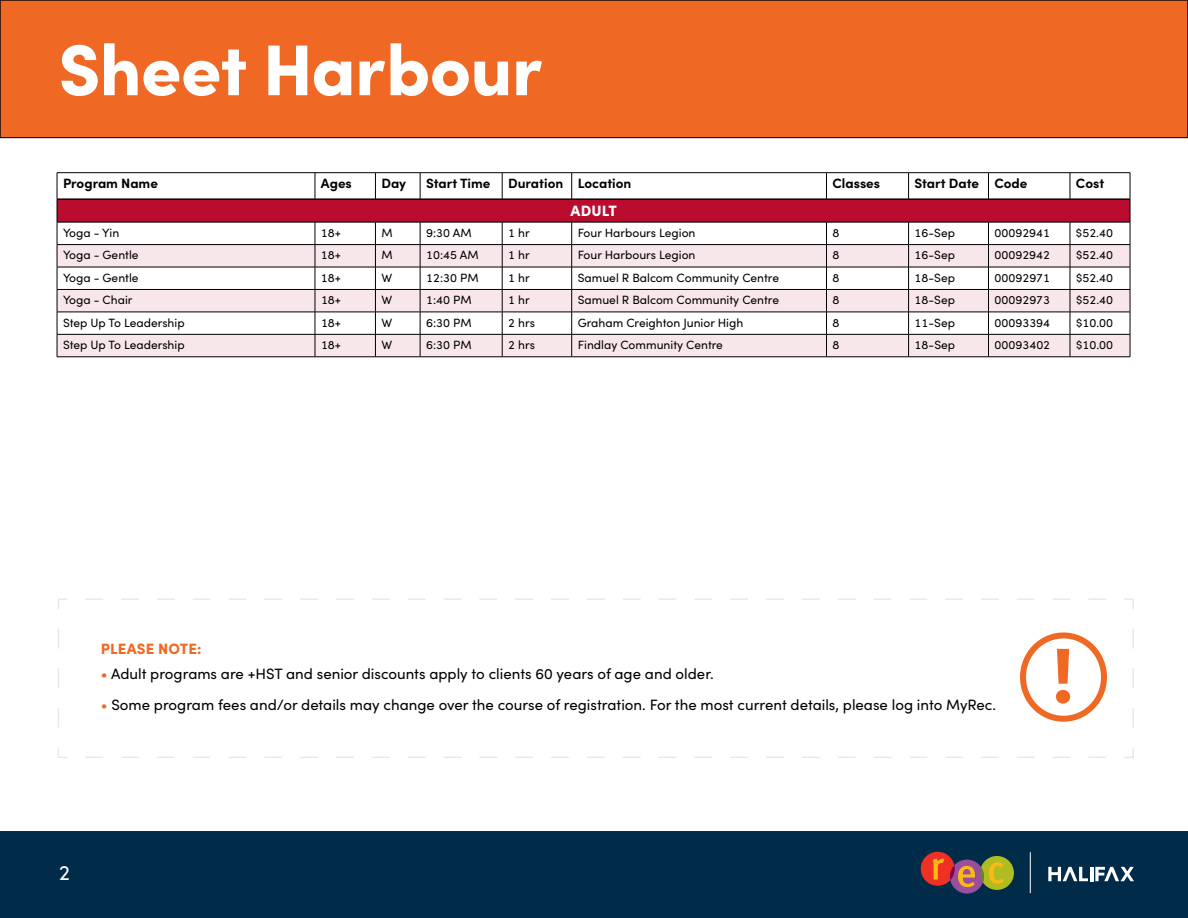
<style>
.page{position:relative;width:1188px;height:918px;background:#fff}
.page>*{position:absolute;margin:0;border:0;box-sizing:border-box;transform-origin:0 0}
.t1{font:900 78.15px "Sofia Pro";color:#ef6924}
.t2{font:900 72px "Sofia Pro";letter-spacing:-.01em;color:#fff}
.t3{font:21px "Sofia Pro";color:#fff}
.t4{font:15px "Sofia Pro";color:#000}
.t5{font:900 15px "Sofia Pro";letter-spacing:.01em;color:#ef6924}
.t6{font:900 15px "Sofia Pro";letter-spacing:.01em;color:#fff}
.t7{font:700 13.5px "Sofia Pro";color:#000}
.t8{font:12px "Sofia Pro";color:#000}
.s1{color:#ef6924}
</style>
<div class="page">
<div style="left:0;top:0;width:1188px;height:138px;background:#ef6924"></div>
<div style="left:0;top:0;width:1188px;height:138px;border:1px solid #000"></div>
<div style="left:0;top:832px;width:1188px;height:86px;background:#002b49"></div>
<div style="left:980px;top:856px;width:34px;height:34px;background:#afbc22;border-radius:50%"></div>
<svg style="left:950px;top:860px;width:34px;height:34px"></svg>
<div style="left:921px;top:852px;width:34px;height:34px;background:#ee3124;border-radius:50%"></div>
<svg style="left:933px;top:859px;width:11px;height:21px"></svg>
<svg style="left:950px;top:862px;width:54px;height:25px"></svg>
<hr style="left:1030px;top:852px;width:1px;height:41px;background:#fff">
<hr style="left:1090px;top:867px;width:3px;height:14px;background:#fff">
<svg style="left:1095px;top:867px;width:39px;height:14px"></svg>
<svg style="left:1048px;top:867px;width:40px;height:14px"></svg>
<hr style="left:57px;top:357px;width:258px;height:1px;background:#000">
<hr style="left:315px;top:357px;width:60px;height:1px;background:#000">
<hr style="left:375px;top:357px;width:45px;height:1px;background:#000">
<hr style="left:420px;top:357px;width:82px;height:1px;background:#000">
<hr style="left:502px;top:357px;width:70px;height:1px;background:#000">
<hr style="left:572px;top:357px;width:255px;height:1px;background:#000">
<hr style="left:826px;top:357px;width:83px;height:1px;background:#000">
<hr style="left:909px;top:357px;width:79px;height:1px;background:#000">
<hr style="left:988px;top:357px;width:82px;height:1px;background:#000">
<hr style="left:1070px;top:357px;width:60px;height:1px;background:#000">
<hr style="left:57px;top:172px;width:258px;height:1px;background:#000">
<hr style="left:315px;top:172px;width:60px;height:1px;background:#000">
<hr style="left:375px;top:172px;width:45px;height:1px;background:#000">
<hr style="left:420px;top:172px;width:82px;height:1px;background:#000">
<hr style="left:502px;top:172px;width:70px;height:1px;background:#000">
<hr style="left:572px;top:172px;width:255px;height:1px;background:#000">
<hr style="left:826px;top:172px;width:83px;height:1px;background:#000">
<hr style="left:909px;top:172px;width:79px;height:1px;background:#000">
<hr style="left:988px;top:172px;width:82px;height:1px;background:#000">
<hr style="left:1070px;top:172px;width:60px;height:1px;background:#000">
<svg style="left:57px;top:173px;width:1074px;height:184px"></svg>
<hr style="left:57px;top:199px;width:258px;height:1px;background:#000">
<hr style="left:315px;top:199px;width:60px;height:1px;background:#000">
<hr style="left:375px;top:199px;width:45px;height:1px;background:#000">
<hr style="left:420px;top:199px;width:82px;height:1px;background:#000">
<hr style="left:502px;top:199px;width:70px;height:1px;background:#000">
<hr style="left:572px;top:199px;width:255px;height:1px;background:#000">
<hr style="left:826px;top:199px;width:83px;height:1px;background:#000">
<hr style="left:909px;top:199px;width:79px;height:1px;background:#000">
<hr style="left:988px;top:199px;width:82px;height:1px;background:#000">
<hr style="left:1070px;top:199px;width:60px;height:1px;background:#000">
<svg style="left:58px;top:598px;width:1076px;height:160px"></svg>
<div style="left:1023px;top:635px;width:81px;height:84px;background:#fff;border-radius:50%"></div>
<div style="left:1020px;top:632px;width:87px;height:90px;border:6px solid #ef6924;border-radius:50%"></div>
<h2 class="t2" style="left:58px;top:13px;width:485px">Sheet Harbour</h2>
<p class="t7" style="left:63px;top:173px;width:96px">Program Name</p>
<p class="t7" style="left:321px;top:173px;width:32px">Ages</p>
<p class="t7" style="left:381px;top:173px;width:26px">Day</p>
<p class="t7" style="left:426px;top:173px;width:66px">Start Time</p>
<p class="t7" style="left:508px;top:173px;width:125px">Duration Location</p>
<p class="t7" style="left:832px;top:173px;width:49px">Classes</p>
<p class="t7" style="left:915px;top:173px;width:114px">Start Date Code</p>
<p class="t7" style="left:1076px;top:173px;width:30px">Cost</p>
<p class="t6" style="left:571px;top:199px;width:48px">ADULT</p>
<p class="t8" style="left:63px;top:224px;width:58px">Yoga - Yin</p>
<p class="t8" style="left:321px;top:224px;width:22px">18+</p>
<p class="t8" style="left:381px;top:224px;width:13px">M</p>
<p class="t8" style="left:426px;top:224px;width:47px">9:30 AM</p>
<p class="t8" style="left:508px;top:224px;width:23px">1 hr</p>
<p class="t8" style="left:578px;top:224px;width:119px">Four Harbours Legion</p>
<p class="t8" style="left:833px;top:224px;width:8px">8</p>
<p class="t8" style="left:915px;top:224px;width:42px">16-Sep</p>
<p class="t8" style="left:995px;top:224px;width:57px">00092941</p>
<p class="t8" style="left:1076px;top:224px;width:39px">$52.40</p>
<p class="t8" style="left:63px;top:246px;width:77px">Yoga - Gentle</p>
<p class="t8" style="left:321px;top:246px;width:22px">18+</p>
<p class="t8" style="left:381px;top:246px;width:13px">M</p>
<p class="t8" style="left:426px;top:246px;width:54px">10:45 AM</p>
<p class="t8" style="left:508px;top:246px;width:23px">1 hr</p>
<p class="t8" style="left:578px;top:246px;width:119px">Four Harbours Legion</p>
<p class="t8" style="left:833px;top:246px;width:8px">8</p>
<p class="t8" style="left:915px;top:246px;width:42px">16-Sep</p>
<p class="t8" style="left:995px;top:246px;width:57px">00092942</p>
<p class="t8" style="left:1076px;top:246px;width:39px">$52.40</p>
<p class="t8" style="left:63px;top:269px;width:77px">Yoga - Gentle</p>
<p class="t8" style="left:321px;top:269px;width:22px">18+</p>
<p class="t8" style="left:381px;top:269px;width:12px">W</p>
<p class="t8" style="left:426px;top:269px;width:54px">12:30 PM</p>
<p class="t8" style="left:508px;top:269px;width:23px">1 hr</p>
<p class="t8" style="left:578px;top:269px;width:203px">Samuel R Balcom Community Centre</p>
<p class="t8" style="left:833px;top:269px;width:8px">8</p>
<p class="t8" style="left:915px;top:269px;width:42px">18-Sep</p>
<p class="t8" style="left:995px;top:269px;width:57px">00092971</p>
<p class="t8" style="left:1076px;top:269px;width:39px">$52.40</p>
<p class="t8" style="left:63px;top:291px;width:71px">Yoga - Chair</p>
<p class="t8" style="left:321px;top:291px;width:22px">18+</p>
<p class="t8" style="left:381px;top:291px;width:12px">W</p>
<p class="t8" style="left:426px;top:291px;width:47px">1:40 PM</p>
<p class="t8" style="left:508px;top:291px;width:23px">1 hr</p>
<p class="t8" style="left:578px;top:291px;width:203px">Samuel R Balcom Community Centre</p>
<p class="t8" style="left:833px;top:291px;width:8px">8</p>
<p class="t8" style="left:915px;top:291px;width:42px">18-Sep</p>
<p class="t8" style="left:995px;top:291px;width:57px">00092973</p>
<p class="t8" style="left:1076px;top:291px;width:39px">$52.40</p>
<p class="t8" style="left:63px;top:314px;width:123px">Step Up To Leadership</p>
<p class="t8" style="left:321px;top:314px;width:22px">18+</p>
<p class="t8" style="left:381px;top:314px;width:12px">W</p>
<p class="t8" style="left:426px;top:314px;width:47px">6:30 PM</p>
<p class="t8" style="left:508px;top:314px;width:28px">2 hrs</p>
<p class="t8" style="left:578px;top:314px;width:167px">Graham Creighton Junior High</p>
<p class="t8" style="left:833px;top:314px;width:8px">8</p>
<p class="t8" style="left:915px;top:314px;width:42px">11-Sep</p>
<p class="t8" style="left:995px;top:314px;width:57px">00093394</p>
<p class="t8" style="left:1076px;top:314px;width:39px">$10.00</p>
<p class="t8" style="left:63px;top:336px;width:123px">Step Up To Leadership</p>
<p class="t8" style="left:321px;top:336px;width:22px">18+</p>
<p class="t8" style="left:382px;top:336px;width:12px">W</p>
<p class="t8" style="left:426px;top:336px;width:47px">6:30 PM</p>
<p class="t8" style="left:508px;top:336px;width:28px">2 hrs</p>
<p class="t8" style="left:578px;top:336px;width:147px">Findlay Community Centre</p>
<p class="t8" style="left:833px;top:336px;width:8px">8</p>
<p class="t8" style="left:915px;top:336px;width:42px">18-Sep</p>
<p class="t8" style="left:995px;top:336px;width:57px">00093402</p>
<p class="t8" style="left:1076px;top:336px;width:39px">$10.00</p>
<p class="t5" style="left:101px;top:637px;width:102px">PLEASE NOTE:</p>
<p class="t4" style="left:101px;top:663px;width:615px"><span class="s1">•</span> Adult programs are +HST and senior discounts apply to clients 60 years of age and older.</p>
<p class="t4" style="left:101px;top:694px;width:897px"><span class="s1">•</span> Some program fees and/or details may change over the course of registration. For the most current details, please log into MyRec.</p>
<h1 class="t1" style="left:1052px;top:614px;width:24px">!</h1>
<h3 class="t3" style="left:58px;top:857px;width:14px">2</h3>
</div>
